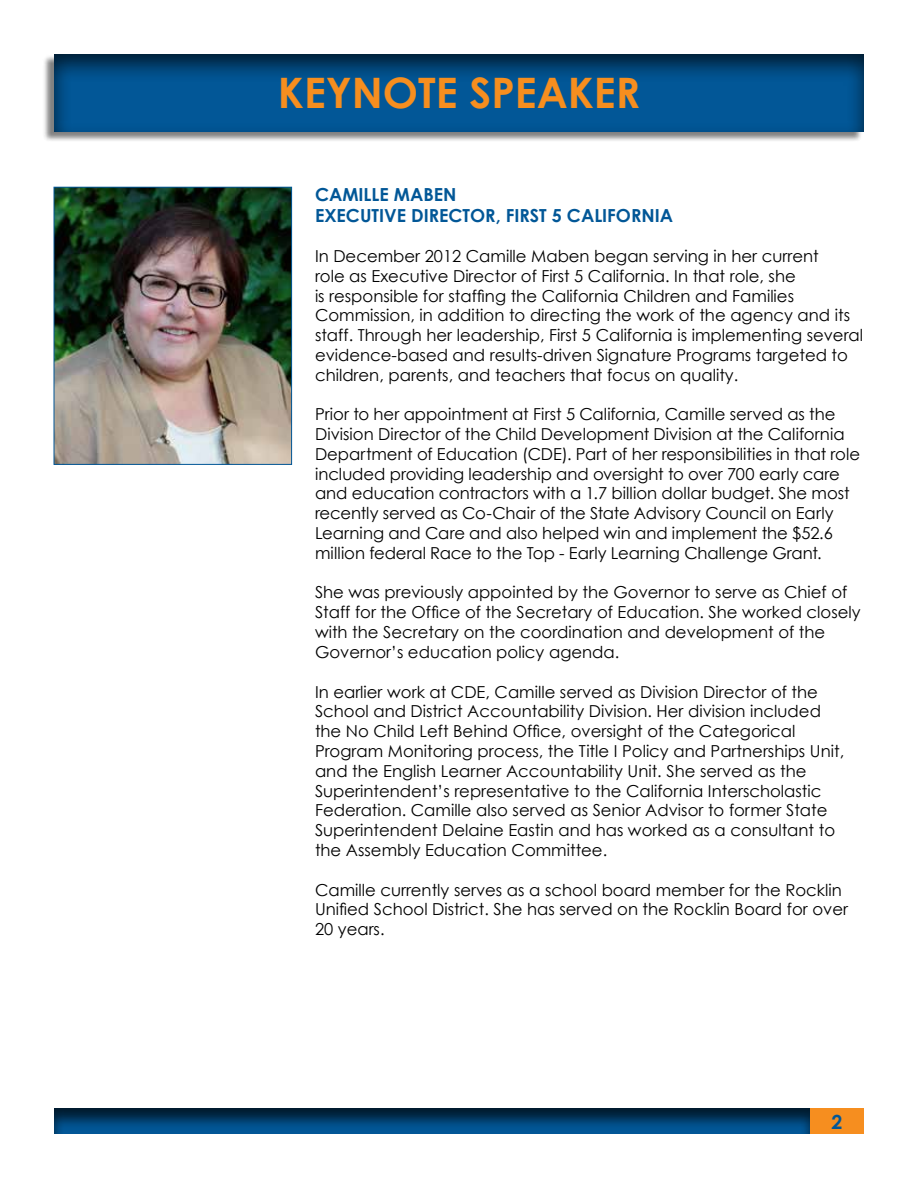
<style>
.page{position:relative;width:918px;height:1188px;background:#fff}
.page>*{position:absolute;margin:0;border:0;box-sizing:border-box;transform-origin:0 0}
.t1{font:700 42px "Century Gothic";color:#f68e1f}
.t2{font:700 19.5px "Century Gothic";color:#025797}
.t3{font:700 18px/21.6px "Century Gothic";color:#025797}
.t4{font:16.5px/19.8px "Century Gothic";color:#000}
</style>
<div class="page">
<div style="left:43px;top:55px;width:820px;height:87px;background:#000;opacity:.5"></div>
<div style="left:52px;top:52px;width:814px;height:82px;background:#000;opacity:.7"></div>
<div style="left:52px;top:1108px;width:760px;height:28px;background:#000;opacity:.7"></div>
<div style="left:810px;top:1109px;width:54px;height:25px;background:#f68e1f"></div>
<img style="left:56px;top:189px;width:234px;height:274px">
<div style="left:54px;top:187px;width:238px;height:278px;border:1px solid #025797"></div>
<h1 class="t1" style="left:278px;top:67px;width:364px">KEYNOTE SPEAKER</h1>
<p class="t3" style="left:315px;top:183px;width:25px">CAMILLE</p>
<p class="t3" style="left:315px;top:183px;width:360px;text-indent:79px">MABEN<br>EXECUTIVE DIRECTOR, FIRST 5 CALIFORNIA</p>
<p class="t4" style="left:315px;top:246px;width:550px">In December 2012 Camille Maben began serving in her current<br>role as Executive Director of First 5 California. In that role, she<br>is responsible for staffing the California Children and Families Commission, in addition to directing the work of the agency and its staff. Through her leadership, First 5 California is implementing several evidence-based and results-driven Signature Programs targeted to children, parents, and teachers that focus on quality.</p>
<p class="t4" style="left:315px;top:404px;width:547px">Prior to her appointment at First 5 California, Camille served as the Division Director of the Child Development Division at the California Department of Education (CDE). Part of her responsibilities in that role included providing leadership and oversight to over 700 early care and education contractors with a 1.7 billion dollar budget. She most recently served as Co-Chair of the State Advisory Council on Early Learning and Care and also helped win and implement the $52.6 million federal Race to the Top - Early Learning Challenge Grant.</p>
<p class="t4" style="left:315px;top:582px;width:547px">She was previously appointed by the Governor to serve as Chief of Staff for the Office of the Secretary of Education. She worked closely with the Secretary on the coordination and development of the Governor’s education policy agenda.</p>
<p class="t4" style="left:315px;top:681px;width:531px">In earlier work at CDE, Camille served as Division Director of the School and District Accountability Division. Her division included the No Child Left Behind Office, oversight of the Categorical Program Monitoring process, the Title I Policy and Partnerships Unit, and the English Learner Accountability Unit. She served as the Superintendent’s representative to the California Interscholastic Federation. Camille also served as Senior Advisor to former State Superintendent Delaine Eastin and has worked as a consultant to the Assembly Education Committee.</p>
<p class="t4" style="left:315px;top:879px;width:535px">Camille currently serves as a school board member for the Rocklin<br>Unified School District. She has served on the Rocklin Board for over<br>20 years.</p>
<p class="t2" style="left:832px;top:1109px;width:12px">2</p>
</div>
